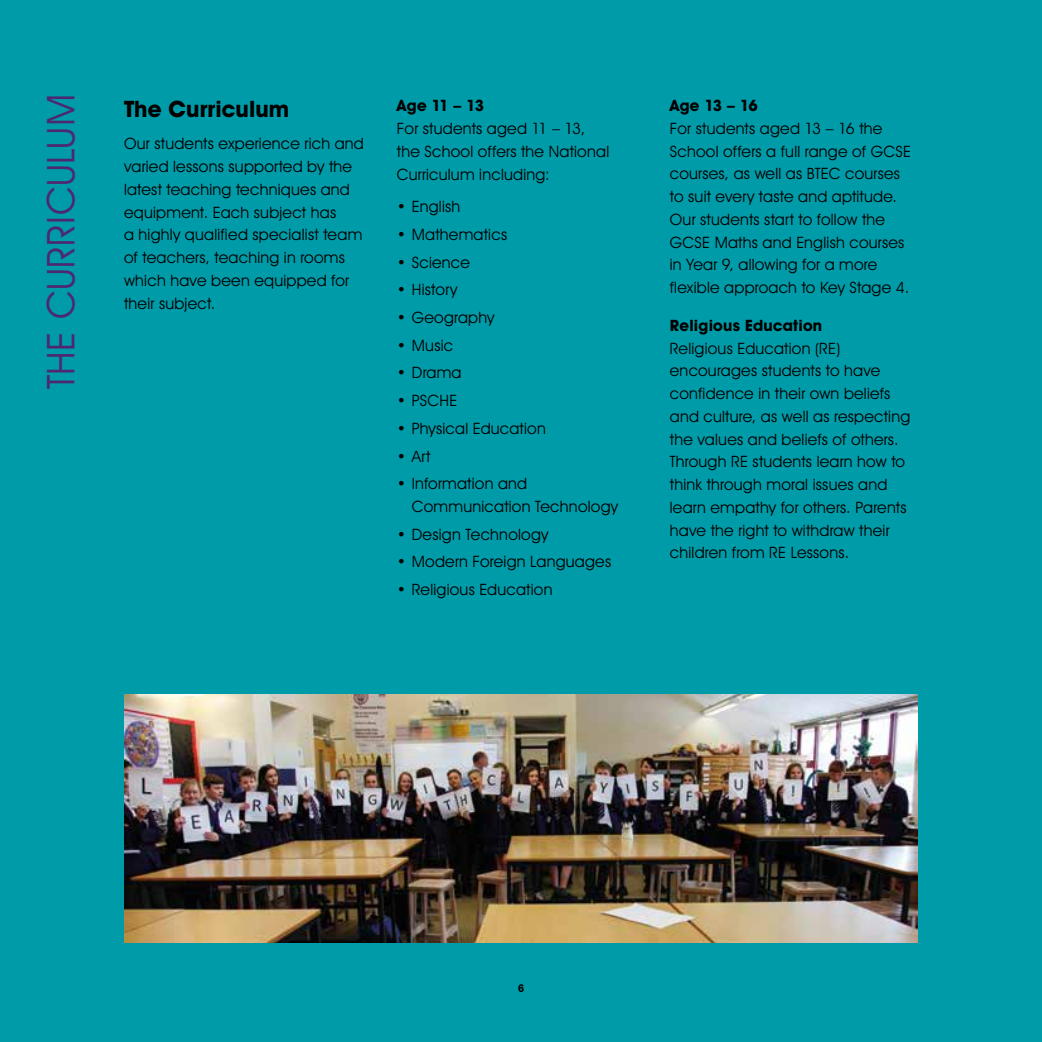
<style>
.page{position:relative;width:1042px;height:1042px;background:#009ba8}
.page>*{position:absolute;margin:0;border:0;box-sizing:border-box;transform-origin:0 0}
.t1{font:38.5px "Avant Garde IT Cby BT";letter-spacing:.015em;color:#4d2770}
.t2{font:700 22.75px "Avant Garde IT Cby BT";color:#000}
.t3{font:15.75px/22.8px "Avant Garde IT Cby BT";letter-spacing:.015em;color:#000}
.t4{font:700 15.75px "Avant Garde IT Cby BT";letter-spacing:.015em;color:#000}
.t5{font:700 condensed 10.5px "Avant Garde IT Cby BT";color:#000}
</style>
<div class="page">
<img style="left:124px;top:694px;width:794px;height:249px">
<h1 class="t1" style="left:37px;top:389px;width:296px;rotate:-90deg">THE CURRICULUM</h1>
<p class="t4" style="left:397px;top:96px;width:89px">Age 11 – 13</p>
<h2 class="t2" style="left:124px;top:95px;width:167px">The Curriculum</h2>
<p class="t3" style="left:124px;top:132px;width:241px">Our students experience rich and varied lessons supported by the latest teaching techniques and equipment. Each subject has<br>a highly qualified specialist team of teachers, teaching in rooms which have been equipped for their subject.</p>
<p class="t3" style="left:397px;top:117px;width:214px">For students aged 11 – 13, the School offers the National<br>Curriculum including:</p>
<p class="t3" style="left:397px;top:195px;width:65px">• English</p>
<p class="t3" style="left:397px;top:223px;width:112px">• Mathematics</p>
<p class="t3" style="left:397px;top:250px;width:75px">• Science</p>
<p class="t3" style="left:397px;top:278px;width:62px">• History</p>
<p class="t3" style="left:397px;top:306px;width:99px">• Geography</p>
<p class="t3" style="left:397px;top:334px;width:58px">• Music</p>
<p class="t3" style="left:397px;top:361px;width:66px">• Drama</p>
<p class="t3" style="left:397px;top:389px;width:62px">• PSCHE</p>
<p class="t3" style="left:397px;top:417px;width:150px">• Physical Education</p>
<p class="t3" style="left:397px;top:444px;width:35px">• Art</p>
<p class="t3" style="left:412px;top:472px;width:208px;text-indent:-15px">• Information and<br>Communication Technology</p>
<p class="t3" style="left:397px;top:523px;width:153px">• Design Technology</p>
<p class="t3" style="left:397px;top:550px;width:216px">• Modern Foreign Languages</p>
<p class="t3" style="left:397px;top:578px;width:157px">• Religious Education</p>
<p class="t4" style="left:670px;top:96px;width:90px">Age 13 – 16</p>
<p class="t3" style="left:670px;top:117px;width:243px">For students aged 13 – 16 the<br>School offers a full range of GCSE courses, as well as BTEC courses to suit every taste and aptitude.<br>Our students start to follow the<br>GCSE Maths and English courses in Year 9, allowing for a more flexible approach to Key Stage 4.</p>
<p class="t4" style="left:670px;top:316px;width:154px">Religious Education</p>
<p class="t3" style="left:670px;top:336px;width:242px">Religious Education (RE) encourages students to have confidence in their own beliefs and culture, as well as respecting the values and beliefs of others.<br>Through RE students learn how to think through moral issues and learn empathy for others. Parents have the right to withdraw their children from RE Lessons.</p>
<p class="t5" style="left:518px;top:982px;width:7px">6</p>
</div>
